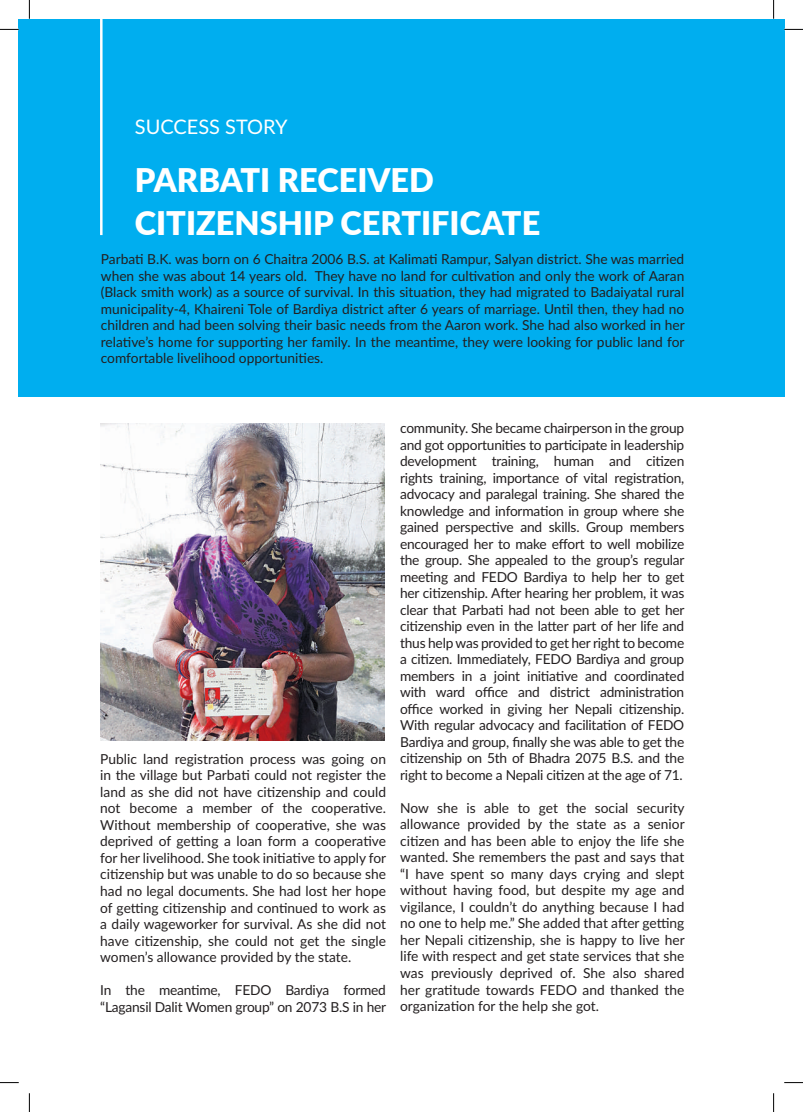
<style>
.page{position:relative;width:803px;height:1112px;background:#fff}
.page>*{position:absolute;margin:0;border:0;box-sizing:border-box;transform-origin:0 0}
.t1{font:900 32.5px/42.6px "Lato";color:#fff}
.t2{font:20px "Lato";color:#fff}
.t3{font:13.75px/16.5px "Lato";letter-spacing:-.005em;color:#231f20;text-align:justify}
</style>
<div class="page">
<div style="left:19px;top:19px;width:758px;height:377px;background:#00aeef"></div>
<div style="left:777px;top:19px;width:7px;height:377px;background:#00aeef"></div>
<img style="left:100px;top:423px;width:284px;height:317px">
<hr style="left:100px;top:19px;width:3px;height:216px;background:#fff">
<svg style="left:0;top:29px;width:19px;height:1px"></svg>
<svg style="left:784px;top:29px;width:19px;height:1px"></svg>
<svg style="left:0;top:1082px;width:19px;height:1px"></svg>
<svg style="left:784px;top:1082px;width:19px;height:1px"></svg>
<svg style="left:29px;top:0;width:1px;height:19px"></svg>
<svg style="left:29px;top:1093px;width:1px;height:18px"></svg>
<svg style="left:773px;top:0;width:1px;height:19px"></svg>
<svg style="left:773px;top:1093px;width:1px;height:18px"></svg>
<h2 class="t2" style="left:135px;top:112px;width:154px">SUCCESS STORY</h2>
<h1 class="t1" style="left:135px;top:157px;width:407px">PARBATI RECEIVED<br>CITIZENSHIP CERTIFICATE</h1>
<p class="t3" style="left:101px;top:250px;width:585px">Parbati B.K. was born on 6 Chaitra 2006 B.S. at Kalimati Rampur, Salyan district. She was married when she was about 14 years old. They have no land for cultivation and only the work of Aaran (Black smith work) as a source of survival. In this situation, they had migrated to Badaiyatal rural municipality-4, Khaireni Tole of Bardiya district after 6 years of marriage. Until then, they had no children and had been solving their basic needs from the Aaron work. She had also worked in her relative’s home for supporting her family. In the meantime, they were looking for public land for comfortable livelihood opportunities.</p>
<p class="t3" style="left:100px;top:749px;width:288px">Public land registration process was going on in the village but Parbati could not register the land as she did not have citizenship and could not become a member of the cooperative.<br>Without membership of cooperative, she was deprived of getting a loan form a cooperative for her livelihood. She took initiative to apply for citizenship but was unable to do so because she had no legal documents. She had lost her hope of getting citizenship and continued to work as a daily wageworker for survival. As she did not have citizenship, she could not get the single women’s allowance provided by the state.</p>
<p class="t3" style="left:100px;top:980px;width:287px">In the meantime, FEDO Bardiya formed “Lagansil Dalit Women group” on 2073 B.S in her</p>
<p class="t3" style="left:400px;top:419px;width:286px">community. She became chairperson in the group and got opportunities to participate in leadership development training, human and citizen rights training, importance of vital registration, advocacy and paralegal training. She shared the knowledge and information in group where she gained perspective and skills. Group members encouraged her to make effort to well mobilize the group. She appealed to the group’s regular meeting and FEDO Bardiya to help her to get her citizenship. After hearing her problem, it was clear that Parbati had not been able to get her citizenship even in the latter part of her life and thus help was provided to get her right to become a citizen. Immediately, FEDO Bardiya and group members in a joint initiative and coordinated with ward office and district administration office worked in giving her Nepali citizenship.<br>With regular advocacy and facilitation of FEDO Bardiya and group, finally she was able to get the citizenship on 5th of Bhadra 2075 B.S. and the right to become a Nepali citizen at the age of 71.</p>
<p class="t3" style="left:400px;top:798px;width:286px">Now she is able to get the social security allowance provided by the state as a senior citizen and has been able to enjoy the life she wanted. She remembers the past and says that “I have spent so many days crying and slept without having food, but despite my age and vigilance, I couldn’t do anything because I had no one to help me.” She added that after getting her Nepali citizenship, she is happy to live her life with respect and get state services that she was previously deprived of. She also shared her gratitude towards FEDO and thanked the organization for the help she got.</p>
</div>
